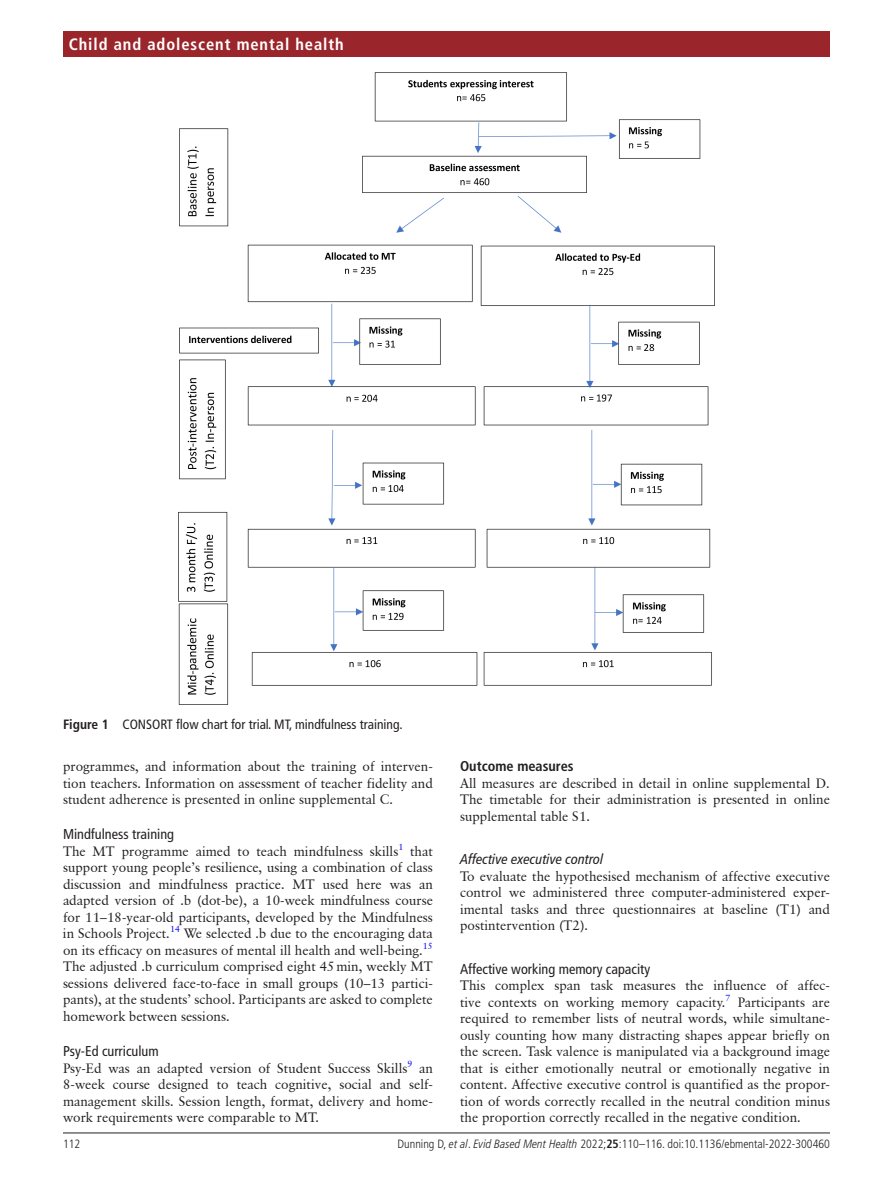
<style>
.page{position:relative;width:893px;height:1191px;background:#fff}
.page>*{position:absolute;margin:0;border:0;box-sizing:border-box;transform-origin:0 0}
.t1{font:700 condensed 16.5px "Frutiger LT Pro";letter-spacing:.055em;color:#fff}
.t2{font:condensed 14.25px "Frutiger LT Pro";color:#231f20}
.t3{font:italic condensed 14.25px "Frutiger LT Pro";color:#231f20}
.t4{font:700 condensed 14.25px "Frutiger LT Pro";color:#231f20}
.t5{font:13.5px/16.5px "Classical Garamond BT";color:#231f20;text-align:justify}
.t6{font:condensed 13.5px "Frutiger LT Pro";color:#231f20}
.t7{font:300 condensed 12px "Frutiger LT Pro";color:#231f20}
.t8{font:9px "Classical Garamond BT";color:#00f}
.s1{font-weight:700}
.s2{font-style:italic}
</style>
<div class="page">
<hr style="left:63px;top:1132px;width:767px;height:1px;background:#231f20">
<div style="left:63px;top:31px;width:767px;height:25px;background:#9a262b"></div>
<img style="left:178px;top:72px;width:537px;height:632px">
<p class="t1" style="left:69px;top:34px;width:277px">Child and adolescent mental health</p>
<p class="t6" style="left:63px;top:716px;width:341px"><span class="s1">Figure 1</span> CONSORT flow chart for trial. MT, mindfulness training.</p>
<p class="t5" style="left:63px;top:758px;width:371px">programmes, and information about the training of interven&shy;tion teachers. Information on assessment of teacher fidelity and student adherence is presented in online supplemental C.</p>
<p class="t2" style="left:63px;top:826px;width:113px">Mindfulness training</p>
<p class="t5" style="left:63px;top:842px;width:337px">The MT programme aimed to teach mindfulness skills</p>
<p class="t8" style="left:398px;top:841px;width:6px">1</p>
<p class="t5" style="left:63px;top:842px;width:371px;text-indent:347px">that support young people’s resilience, using a combination of class discussion and mindfulness practice. MT used here was an adapted version of .b (dot-be), a 10-week mindfulness course for 11–18-year-old participants, developed by the Mindfulness in Schools Project.<sup>14</sup> We selected .b due to the encouraging data on its efficacy on measures of mental ill health and well-being.<sup>15<br></sup>The adjusted .b curriculum comprised eight 45min, weekly MT sessions delivered face-to-face in small groups (10–13 partici&shy;pants), at the students’ school. Participants are asked to complete homework between sessions.</p>
<p class="t2" style="left:63px;top:1043px;width:97px">Psy-Ed curriculum</p>
<p class="t5" style="left:63px;top:1059px;width:346px">Psy-Ed was an adapted version of Student Success Skills</p>
<p class="t8" style="left:407px;top:1058px;width:6px">9</p>
<p class="t5" style="left:63px;top:1059px;width:371px;text-indent:356px">an 8-week course designed to teach cognitive, social and self&shy;management skills. Session length, format, delivery and home&shy;work requirements were comparable to MT.</p>
<p class="t4" style="left:460px;top:758px;width:115px">Outcome measures</p>
<p class="t5" style="left:460px;top:775px;width:371px">All measures are described in detail in online supplemental D.<br>The timetable for their administration is presented in online supplemental table S1.</p>
<p class="t3" style="left:460px;top:851px;width:145px">Affective executive control</p>
<p class="t5" style="left:460px;top:867px;width:371px">To evaluate the hypothesised mechanism of affective executive control we administered three computer-administered exper&shy;imental tasks and three questionnaires at baseline (T1) and postintervention (T2).</p>
<p class="t2" style="left:460px;top:960px;width:192px">Affective working memory capacity</p>
<p class="t5" style="left:460px;top:977px;width:371px">This complex span task measures the influence of affec&shy;tive contexts on working memory capacity.<sup>7</sup></p>
<p class="t5" style="left:460px;top:993px;width:371px;text-indent:278px">Participants are required to remember lists of neutral words, while simultane&shy;ously counting how many distracting shapes appear briefly on the screen. Task valence is manipulated via a background image that is either emotionally neutral or emotionally negative in content. Affective executive control is quantified as the propor&shy;tion of words correctly recalled in the neutral condition minus the proportion correctly recalled in the negative condition.</p>
<p class="t7" style="left:63px;top:1136px;width:19px">112</p>
<p class="t7" style="left:398px;top:1136px;width:434px">Dunning D, <span class="s2">et al</span>. <span class="s2">Evid Based Ment Health</span> 2022;<span class="s1">25</span>:110–116. doi:10.1136/ebmental-2022-300460</p>
</div>
